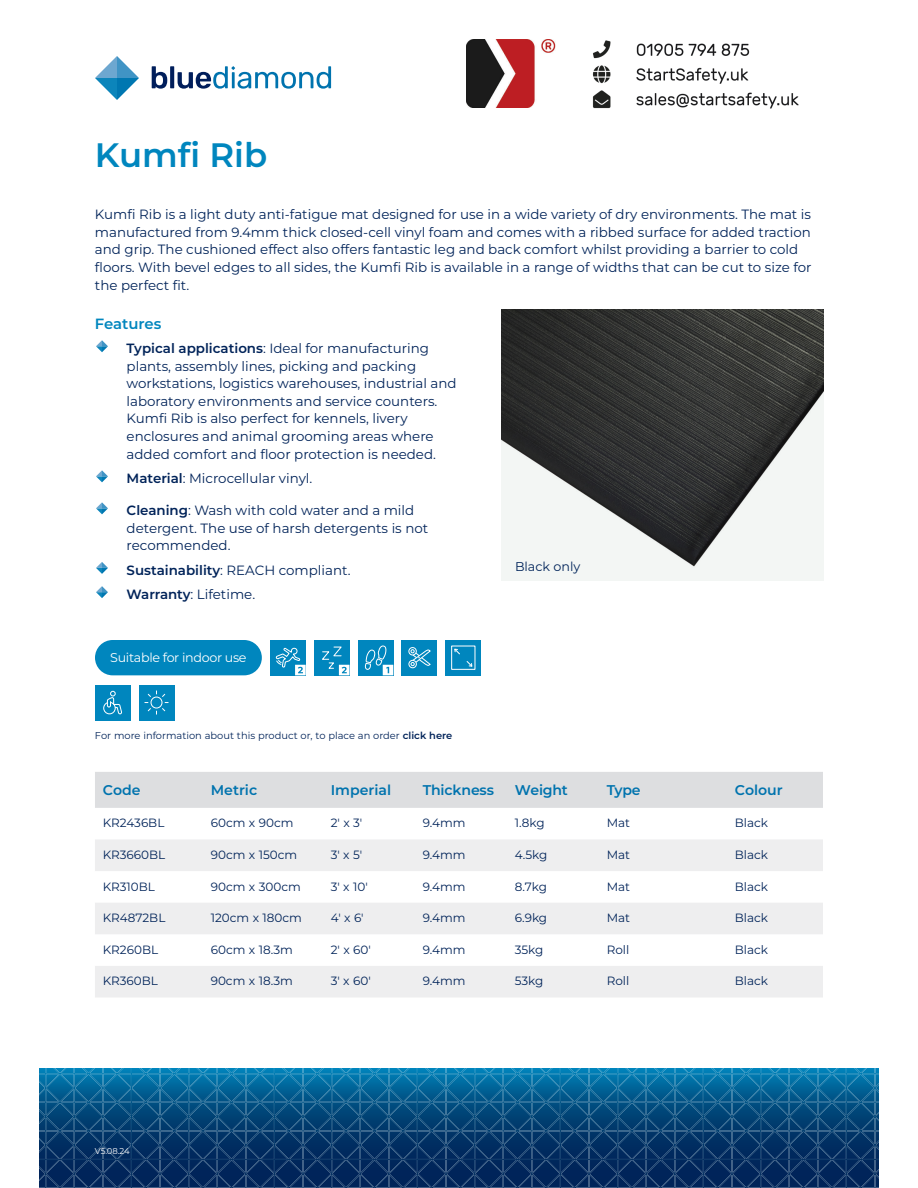
<style>
.page{position:relative;width:918px;height:1188px;background:#fff}
.page>*{position:absolute;margin:0;border:0;box-sizing:border-box;transform-origin:0 0}
.t1{font:600 33.9px "Montserrat";color:#0086be}
.t2{font:600 14.85px "Montserrat";color:#0086be}
.t3{font:600 14.1px "Montserrat";color:#0073ae}
.t4{font:13.35px/17.7px "Montserrat";color:#002359}
.t5{font:12.75px "Montserrat";letter-spacing:-.025em;color:#fff}
.t6{font:12.75px "Montserrat";color:#002359}
.t7{font:12px "Montserrat";color:#002359}
.t8{font:9.9px "Montserrat";color:#002359}
.t9{font:8.4px "Montserrat";color:#fff}
.s1{font-weight:600}
</style>
<div class="page">
<svg style="left:95px;top:56px;width:44px;height:44px"></svg>
<svg style="left:152px;top:66px;width:179px;height:23px"></svg>
<img style="left:39px;top:1068px;width:840px;height:120px">
<div style="left:95px;top:772px;width:728px;height:36px;background:#dddee0"></div>
<svg style="left:95px;top:840px;width:728px;height:157px;fill:#eeeeef"></svg>
<img style="left:501px;top:310px;width:322px;height:270px">
<div style="left:314px;top:640px;width:36px;height:35px;background:#0086be"></div>
<svg style="left:322px;top:646px;width:28px;height:29px"></svg>
<div style="left:446px;top:640px;width:35px;height:35px;background:#0086be"></div>
<svg style="left:451px;top:645px;width:25px;height:25px"></svg>
<div style="left:358px;top:640px;width:35px;height:35px;background:#0086be"></div>
<svg style="left:364px;top:645px;width:29px;height:31px"></svg>
<div style="left:270px;top:640px;width:36px;height:35px;background:#0086be"></div>
<svg style="left:275px;top:647px;width:31px;height:29px"></svg>
<div style="left:402px;top:640px;width:35px;height:35px;background:#0086be"></div>
<div style="left:408px;top:660px;width:9px;height:8px;border:1px solid #fff;border-radius:50%"></div>
<div style="left:408px;top:647px;width:9px;height:8px;border:1px solid #fff;border-radius:50%"></div>
<svg style="left:411px;top:649px;width:20px;height:17px"></svg>
<div style="left:95px;top:685px;width:35px;height:35px;background:#0086be"></div>
<svg style="left:103px;top:691px;width:19px;height:24px"></svg>
<div style="left:139px;top:685px;width:35px;height:35px;background:#0086be"></div>
<svg style="left:145px;top:691px;width:23px;height:23px"></svg>
<svg style="left:96px;top:340px;width:12px;height:12px"></svg>
<svg style="left:96px;top:470px;width:12px;height:12px"></svg>
<svg style="left:96px;top:502px;width:12px;height:12px"></svg>
<svg style="left:96px;top:562px;width:12px;height:12px"></svg>
<svg style="left:96px;top:586px;width:12px;height:12px"></svg>
<div style="left:95px;top:640px;width:167px;height:35px;background:#0086be;border-radius:18px"></div>
<img style="left:592px;top:40px;width:207px;height:69px">
<img style="left:466px;top:39px;width:89px;height:69px">
<h1 class="t1" style="left:95px;top:140px;width:174px">Kumfi Rib</h1>
<p class="t4" style="left:95px;top:206px;width:718px">Kumfi Rib is a light duty anti-fatigue mat designed for use in a wide variety of dry environments. The mat is manufactured from 9.4mm thick closed-cell vinyl foam and comes with a ribbed surface for added traction and grip. The cushioned effect also offers fantastic leg and back comfort whilst providing a barrier to cold floors. With bevel edges to all sides, the Kumfi Rib is available in a range of widths that can be cut to size for the perfect fit.</p>
<p class="t2" style="left:95px;top:317px;width:68px">Features</p>
<p class="t4" style="left:127px;top:340px;width:332px"><span class="s1">Typical applications</span>: Ideal for manufacturing plants, assembly lines, picking and packing workstations, logistics warehouses, industrial and laboratory environments and service counters.<br>Kumfi Rib is also perfect for kennels, livery enclosures and animal grooming areas where added comfort and floor protection is needed.</p>
<p class="t4" style="left:127px;top:470px;width:187px"><span class="s1">Material</span>: Microcellular vinyl.</p>
<p class="t4" style="left:127px;top:502px;width:303px"><span class="s1">Cleaning</span>: Wash with cold water and a mild detergent. The use of harsh detergents is not recommended.</p>
<p class="t4" style="left:127px;top:558px;width:225px;line-height:24.3px"><span class="s1">Sustainability</span>: REACH compliant.<br><span class="s1">Warranty</span>: Lifetime.</p>
<p class="t6" style="left:515px;top:561px;width:67px">Black only</p>
<p class="t5" style="left:110px;top:652px;width:138px">Suitable for indoor use</p>
<p class="t8" style="left:95px;top:732px;width:359px">For more information about this product or, to place an order <span class="s1">click here</span></p>
<p class="t3" style="left:103px;top:784px;width:39px">Code</p>
<p class="t3" style="left:211px;top:784px;width:48px">Metric</p>
<p class="t3" style="left:331px;top:784px;width:62px">Imperial</p>
<p class="t3" style="left:423px;top:784px;width:73px">Thickness</p>
<p class="t3" style="left:515px;top:784px;width:55px">Weight</p>
<p class="t3" style="left:607px;top:784px;width:35px">Type</p>
<p class="t3" style="left:735px;top:784px;width:50px">Colour</p>
<p class="t7" style="left:103px;top:818px;width:63px">KR2436BL</p>
<p class="t7" style="left:211px;top:818px;width:84px">60cm x 90cm</p>
<p class="t7" style="left:331px;top:818px;width:33px">2' x 3'</p>
<p class="t7" style="left:423px;top:818px;width:44px">9.4mm</p>
<p class="t7" style="left:515px;top:818px;width:31px">1.8kg</p>
<p class="t7" style="left:607px;top:818px;width:25px">Mat</p>
<p class="t7" style="left:735px;top:818px;width:35px">Black</p>
<p class="t7" style="left:103px;top:850px;width:64px">KR3660BL</p>
<p class="t7" style="left:211px;top:850px;width:88px">90cm x 150cm</p>
<p class="t7" style="left:331px;top:850px;width:33px">3' x 5'</p>
<p class="t7" style="left:423px;top:850px;width:44px">9.4mm</p>
<p class="t7" style="left:515px;top:850px;width:34px">4.5kg</p>
<p class="t7" style="left:607px;top:850px;width:25px">Mat</p>
<p class="t7" style="left:735px;top:850px;width:35px">Black</p>
<p class="t7" style="left:103px;top:881px;width:54px">KR310BL</p>
<p class="t7" style="left:211px;top:881px;width:92px">90cm x 300cm</p>
<p class="t7" style="left:331px;top:881px;width:39px">3' x 10'</p>
<p class="t7" style="left:423px;top:881px;width:44px">9.4mm</p>
<p class="t7" style="left:515px;top:881px;width:34px">8.7kg</p>
<p class="t7" style="left:607px;top:881px;width:25px">Mat</p>
<p class="t7" style="left:735px;top:881px;width:35px">Black</p>
<p class="t7" style="left:103px;top:913px;width:64px">KR4872BL</p>
<p class="t7" style="left:211px;top:913px;width:93px">120cm x 180cm</p>
<p class="t7" style="left:331px;top:913px;width:34px">4' x 6'</p>
<p class="t7" style="left:423px;top:913px;width:44px">9.4mm</p>
<p class="t7" style="left:515px;top:913px;width:34px">6.9kg</p>
<p class="t7" style="left:607px;top:913px;width:25px">Mat</p>
<p class="t7" style="left:735px;top:913px;width:35px">Black</p>
<p class="t7" style="left:103px;top:945px;width:57px">KR260BL</p>
<p class="t7" style="left:211px;top:945px;width:84px">60cm x 18.3m</p>
<p class="t7" style="left:331px;top:945px;width:42px">2' x 60'</p>
<p class="t7" style="left:423px;top:945px;width:44px">9.4mm</p>
<p class="t7" style="left:515px;top:945px;width:30px">35kg</p>
<p class="t7" style="left:607px;top:945px;width:24px">Roll</p>
<p class="t7" style="left:735px;top:945px;width:35px">Black</p>
<p class="t7" style="left:103px;top:976px;width:57px">KR360BL</p>
<p class="t7" style="left:211px;top:976px;width:84px">90cm x 18.3m</p>
<p class="t7" style="left:331px;top:976px;width:42px">3' x 60'</p>
<p class="t7" style="left:423px;top:976px;width:44px">9.4mm</p>
<p class="t7" style="left:515px;top:976px;width:30px">53kg</p>
<p class="t7" style="left:607px;top:976px;width:24px">Roll</p>
<p class="t7" style="left:735px;top:976px;width:35px">Black</p>
<p class="t9" style="left:95px;top:1148px;width:36px">V5.08.24</p>
</div>
